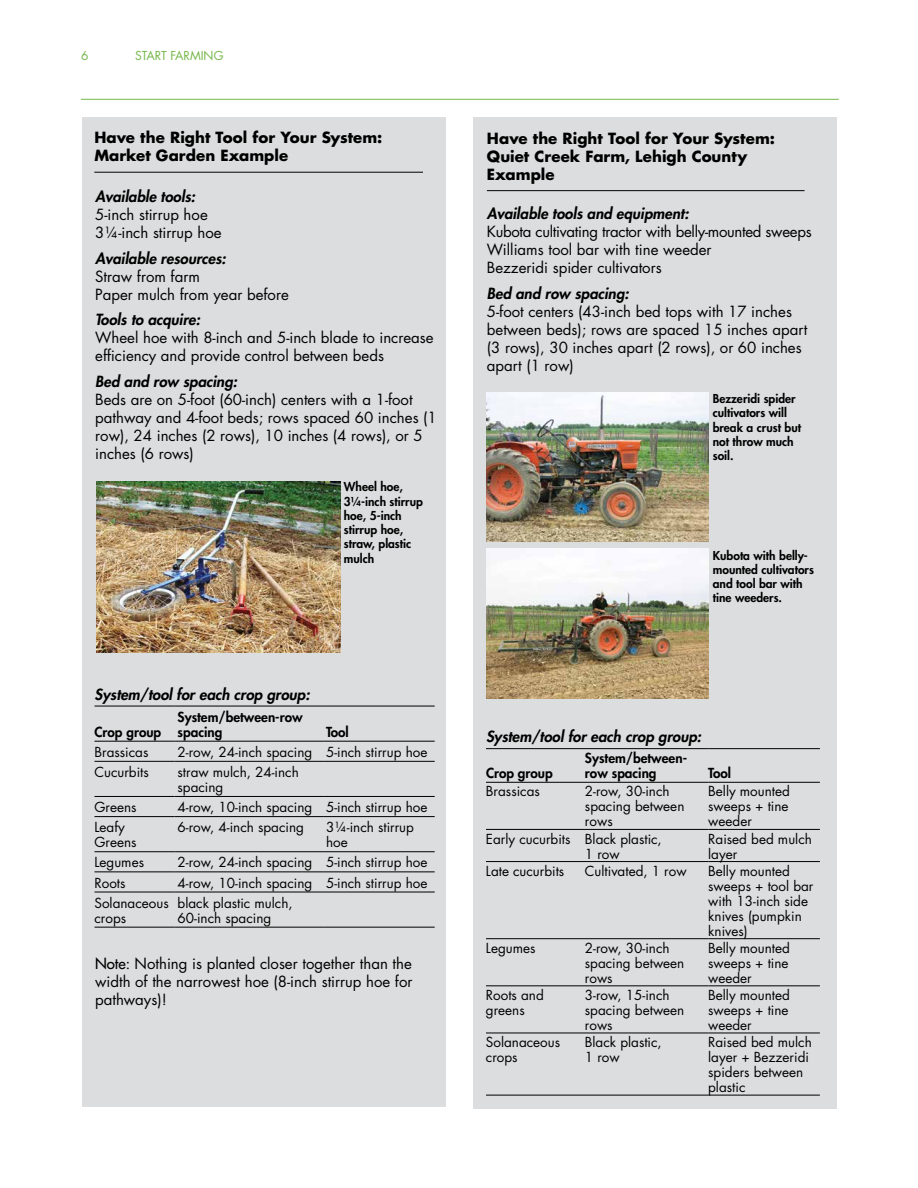
<style>
.page{position:relative;width:918px;height:1188px;background:#fff}
.page>*{position:absolute;margin:0;border:0;box-sizing:border-box;transform-origin:0 0}
.t1{font:15px/18px "Futura Std";color:#000}
.t2{font:italic 800 15px "Futura Std";color:#000}
.t3{font:700 15px/18px "Futura Std";letter-spacing:.005em;color:#000}
.t4{font:13.5px/15px "Futura Std";color:#000}
.t5{font:800 13.5px/15px "Futura Std";color:#000}
.t6{font:800 12px/14.2px "Futura Std";color:#000}
.t7{font:12px "Futura Std";color:#74b749}
.s1{font-weight:500}
</style>
<div class="page">
<div style="left:82px;top:118px;width:364px;height:989px;background:#dcddde"></div>
<hr style="left:94px;top:172px;width:329px;height:1px;background:#000">
<hr style="left:94px;top:761px;width:81px;height:1px;background:#000">
<hr style="left:175px;top:761px;width:148px;height:1px;background:#000">
<hr style="left:323px;top:761px;width:112px;height:1px;background:#000">
<hr style="left:94px;top:796px;width:81px;height:1px;background:#000">
<hr style="left:175px;top:796px;width:148px;height:1px;background:#000">
<hr style="left:323px;top:796px;width:112px;height:1px;background:#000">
<hr style="left:94px;top:816px;width:81px;height:1px;background:#000">
<hr style="left:175px;top:816px;width:148px;height:1px;background:#000">
<hr style="left:323px;top:816px;width:112px;height:1px;background:#000">
<hr style="left:94px;top:851px;width:81px;height:1px;background:#000">
<hr style="left:175px;top:851px;width:148px;height:1px;background:#000">
<hr style="left:323px;top:851px;width:112px;height:1px;background:#000">
<hr style="left:94px;top:872px;width:81px;height:1px;background:#000">
<hr style="left:175px;top:872px;width:148px;height:1px;background:#000">
<hr style="left:323px;top:872px;width:112px;height:1px;background:#000">
<hr style="left:94px;top:892px;width:81px;height:1px;background:#000">
<hr style="left:175px;top:892px;width:148px;height:1px;background:#000">
<hr style="left:323px;top:892px;width:112px;height:1px;background:#000">
<hr style="left:94px;top:927px;width:81px;height:1px;background:#000">
<hr style="left:175px;top:927px;width:148px;height:1px;background:#000">
<hr style="left:323px;top:927px;width:112px;height:1px;background:#000">
<hr style="left:94px;top:706px;width:81px;height:1px;background:#000">
<hr style="left:175px;top:706px;width:148px;height:1px;background:#000">
<hr style="left:323px;top:706px;width:112px;height:1px;background:#000">
<hr style="left:94px;top:741px;width:81px;height:1px;background:#000">
<hr style="left:175px;top:741px;width:148px;height:1px;background:#000">
<hr style="left:323px;top:741px;width:112px;height:1px;background:#000">
<img style="left:96px;top:481px;width:244px;height:171px">
<div style="left:473px;top:117px;width:364px;height:992px;background:#dcddde"></div>
<hr style="left:487px;top:190px;width:318px;height:1px;background:#000">
<hr style="left:486px;top:829px;width:99px;height:1px;background:#000">
<hr style="left:585px;top:829px;width:123px;height:1px;background:#000">
<hr style="left:708px;top:829px;width:112px;height:1px;background:#000">
<hr style="left:486px;top:861px;width:99px;height:1px;background:#000">
<hr style="left:585px;top:861px;width:123px;height:1px;background:#000">
<hr style="left:708px;top:861px;width:112px;height:1px;background:#000">
<hr style="left:486px;top:938px;width:99px;height:1px;background:#000">
<hr style="left:585px;top:938px;width:123px;height:1px;background:#000">
<hr style="left:708px;top:938px;width:112px;height:1px;background:#000">
<hr style="left:486px;top:986px;width:99px;height:1px;background:#000">
<hr style="left:585px;top:986px;width:123px;height:1px;background:#000">
<hr style="left:708px;top:986px;width:112px;height:1px;background:#000">
<hr style="left:486px;top:1033px;width:99px;height:1px;background:#000">
<hr style="left:585px;top:1033px;width:123px;height:1px;background:#000">
<hr style="left:708px;top:1033px;width:112px;height:1px;background:#000">
<hr style="left:486px;top:1095px;width:99px;height:1px;background:#000">
<hr style="left:585px;top:1095px;width:123px;height:1px;background:#000">
<hr style="left:708px;top:1095px;width:112px;height:1px;background:#000">
<hr style="left:486px;top:748px;width:99px;height:1px;background:#000">
<hr style="left:585px;top:748px;width:123px;height:1px;background:#000">
<hr style="left:708px;top:748px;width:112px;height:1px;background:#000">
<hr style="left:486px;top:782px;width:99px;height:1px;background:#000">
<hr style="left:585px;top:782px;width:123px;height:1px;background:#000">
<hr style="left:708px;top:782px;width:112px;height:1px;background:#000">
<hr style="left:81px;top:99px;width:758px;height:1px;background:#74b749">
<img style="left:486px;top:392px;width:222px;height:150px">
<img style="left:486px;top:549px;width:222px;height:149px">
<p class="t7" style="left:81px;top:48px;width:9px">6</p>
<p class="t7" style="left:135px;top:48px;width:90px">START FARMING</p>
<p class="t3" style="left:94px;top:129px;width:290px">Have the Right Tool for Your System:<br>Market Garden Example</p>
<p class="t2" style="left:95px;top:187px;width:102px">Available tools:</p>
<p class="t1" style="left:95px;top:206px;width:128px">5-inch stirrup hoe<br>3¼-inch stirrup hoe</p>
<p class="t2" style="left:95px;top:249px;width:132px">Available resources:</p>
<p class="t1" style="left:95px;top:268px;width:195px">Straw from farm<br>Paper mulch from year before</p>
<p class="t2" style="left:95px;top:310px;width:106px">Tools to acquire:</p>
<p class="t1" style="left:95px;top:329px;width:340px">Wheel hoe with 8-inch and 5-inch blade to increase efficiency and provide control between beds</p>
<p class="t2" style="left:95px;top:372px;width:143px">Bed and row spacing:</p>
<p class="t1" style="left:95px;top:391px;width:343px">Beds are on 5-foot (60-inch) centers with a 1-foot pathway and 4-foot beds; rows spaced 60 inches (1 row), 24 inches (2 rows), 10 inches (4 rows), or 5 inches (6 rows)</p>
<p class="t6" style="left:344px;top:480px;width:81px">Wheel hoe,<br>3¼-inch stirrup hoe, 5-inch stirrup hoe, straw, plastic mulch</p>
<p class="t2" style="left:94px;top:685px;width:217px">System/tool for each crop group:</p>
<p class="t5" style="left:94px;top:724px;width:68px">Crop group</p>
<p class="t5" style="left:178px;top:709px;width:127px">System/between-row spacing</p>
<p class="t5" style="left:326px;top:724px;width:24px">Tool</p>
<p class="t4" style="left:94px;top:745px;width:55px">Brassicas</p>
<p class="t4" style="left:178px;top:745px;width:251px">2-row, 24-inch spacing 5-inch stirrup hoe</p>
<p class="t4" style="left:94px;top:765px;width:56px">Cucurbits</p>
<p class="t4" style="left:178px;top:765px;width:123px">straw mulch, 24-inch spacing</p>
<p class="t4" style="left:94px;top:800px;width:44px">Greens</p>
<p class="t4" style="left:178px;top:800px;width:251px">4-row, 10-inch spacing 5-inch stirrup hoe</p>
<p class="t4" style="left:94px;top:820px;width:44px">Leafy<br>Greens</p>
<p class="t4" style="left:178px;top:820px;width:128px">6-row, 4-inch spacing</p>
<p class="t4" style="left:326px;top:820px;width:89px">3¼-inch stirrup hoe</p>
<p class="t4" style="left:94px;top:855px;width:51px">Legumes</p>
<p class="t4" style="left:178px;top:855px;width:251px">2-row, 24-inch spacing 5-inch stirrup hoe</p>
<p class="t4" style="left:94px;top:875px;width:33px">Roots</p>
<p class="t4" style="left:178px;top:875px;width:251px">4-row, 10-inch spacing 5-inch stirrup hoe</p>
<p class="t4" style="left:94px;top:895px;width:76px">Solanaceous crops</p>
<p class="t4" style="left:178px;top:895px;width:117px">black plastic mulch,<br>60-inch spacing</p>
<p class="t1" style="left:95px;top:955px;width:319px;text-align:justify"><span class="s1">Note:</span> Nothing is planted closer together than the width of the narrowest hoe (8-inch stirrup hoe for pathways)!</p>
<p class="t3" style="left:487px;top:129px;width:290px">Have the Right Tool for Your System:<br>Quiet Creek Farm, Lehigh County<br>Example</p>
<p class="t2" style="left:487px;top:204px;width:203px">Available tools and equipment:</p>
<p class="t1" style="left:487px;top:223px;width:326px">Kubota cultivating tractor with belly-mounted sweeps<br>Williams tool bar with tine weeder<br>Bezzeridi spider cultivators</p>
<p class="t2" style="left:487px;top:284px;width:143px">Bed and row spacing:</p>
<p class="t1" style="left:487px;top:303px;width:322px">5-foot centers (43-inch bed tops with 17 inches between beds); rows are spaced 15 inches apart (3 rows), 30 inches apart (2 rows), or 60 inches apart (1 row)</p>
<p class="t6" style="left:713px;top:391px;width:90px">Bezzeridi spider cultivators will break a crust but not throw much soil.</p>
<p class="t6" style="left:713px;top:548px;width:103px">Kubota with belly&shy;mounted cultivators and tool bar with tine weeders.</p>
<p class="t2" style="left:486px;top:727px;width:217px">System/tool for each crop group:</p>
<p class="t5" style="left:486px;top:765px;width:68px">Crop group</p>
<p class="t5" style="left:585px;top:750px;width:104px">System/between&shy;row spacing</p>
<p class="t5" style="left:708px;top:765px;width:24px">Tool</p>
<p class="t4" style="left:486px;top:784px;width:55px">Brassicas</p>
<p class="t4" style="left:585px;top:784px;width:101px">2-row, 30-inch spacing between rows</p>
<p class="t4" style="left:708px;top:784px;width:83px;text-align:justify">Belly mounted sweeps + tine weeder</p>
<p class="t4" style="left:585px;top:831px;width:78px;text-indent:-99px">Early cucurbits Black plastic,<br>1 row</p>
<p class="t4" style="left:708px;top:831px;width:105px">Raised bed mulch layer</p>
<p class="t4" style="left:486px;top:863px;width:80px">Late cucurbits</p>
<p class="t4" style="left:585px;top:863px;width:103px">Cultivated, 1 row</p>
<p class="t4" style="left:708px;top:863px;width:107px">Belly mounted sweeps + tool bar with 13-inch side knives (pumpkin knives)</p>
<p class="t4" style="left:486px;top:941px;width:51px">Legumes</p>
<p class="t4" style="left:585px;top:941px;width:101px">2-row, 30-inch spacing between rows</p>
<p class="t4" style="left:708px;top:941px;width:83px;text-align:justify">Belly mounted sweeps + tine weeder</p>
<p class="t4" style="left:486px;top:988px;width:59px">Roots and greens</p>
<p class="t4" style="left:585px;top:988px;width:101px">3-row, 15-inch spacing between rows</p>
<p class="t4" style="left:708px;top:988px;width:83px;text-align:justify">Belly mounted sweeps + tine weeder</p>
<p class="t4" style="left:486px;top:1035px;width:76px">Solanaceous crops</p>
<p class="t4" style="left:585px;top:1035px;width:78px">Black plastic,<br>1 row</p>
<p class="t4" style="left:708px;top:1035px;width:105px">Raised bed mulch layer + Bezzeridi spiders between plastic</p>
</div>
